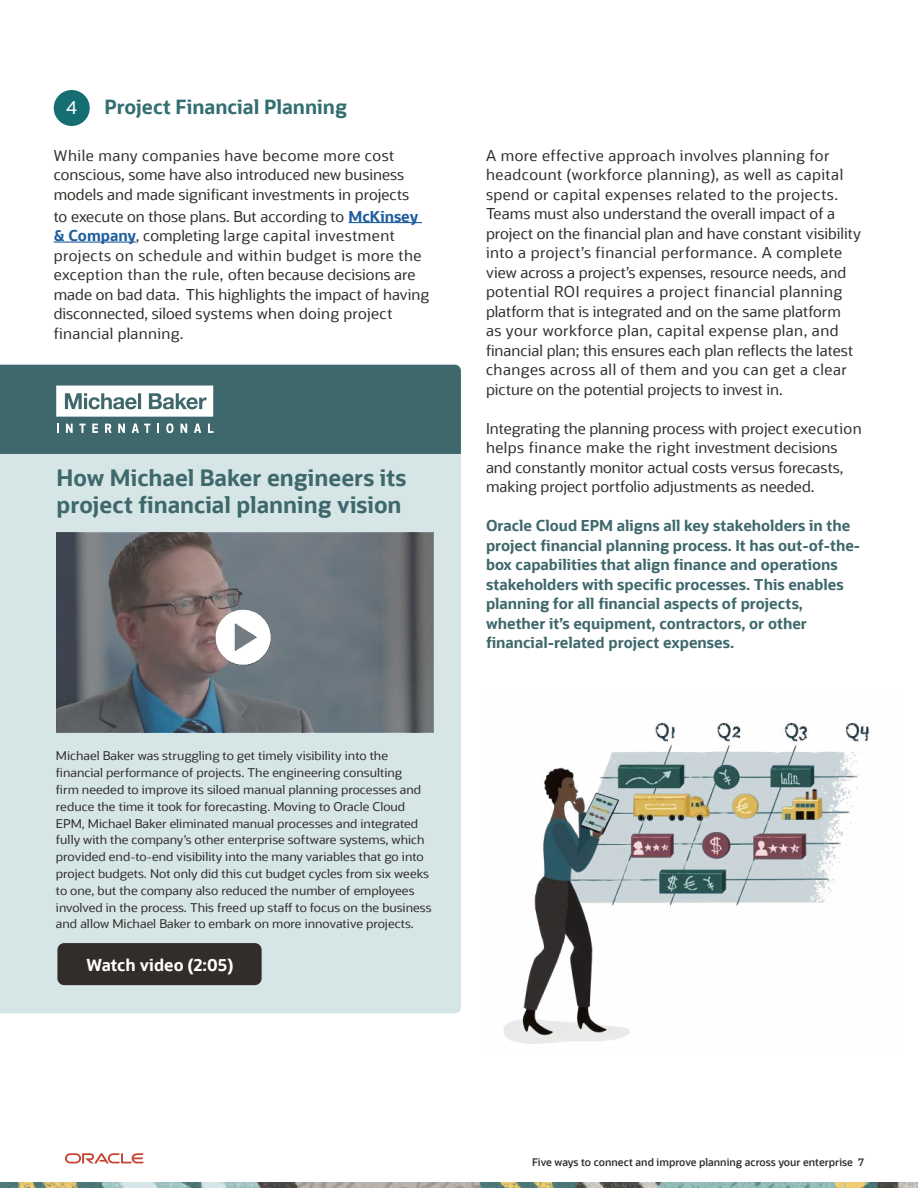
<style>
.page{position:relative;width:918px;height:1188px;background:#fff}
.page>*{position:absolute;margin:0;border:0;box-sizing:border-box;transform-origin:0 0}
.t1{font:700 22.5px/27px "Oracle Sans";color:#3e686c}
.t2{font:700 19.5px "Oracle Sans";color:#336e71}
.t3{font:18px "Oracle Sans";color:#fff}
.t4{font:700 16.5px "Oracle Sans";color:#fff}
.t5{font:15px/19.5px "Oracle Sans";letter-spacing:.01em;color:#312d2a}
.t6{font:700 15px/19.5px "Oracle Sans";color:#3e686c}
.t7{font:12px/16.8px "Oracle Sans";color:#302d2a;scale:1.04 1}
.t8{font:600 10.5px "Oracle Sans";color:#302d2a}
.s1{font-weight:700;color:#1f5d9e}
</style>
<div class="page">
<svg style="left:65px;top:1153px;width:79px;height:10px"></svg>
<img style="left:0;top:1182px;width:918px;height:6px">
<hr style="left:349px;top:222px;width:73px;height:1px;background:#1f5d9e">
<hr style="left:54px;top:242px;width:82px;height:1px;background:#1f5d9e">
<div style="left:54px;top:91px;width:35px;height:34px;background:#156f72;border-radius:50%"></div>
<div style="left:54px;top:90px;width:36px;height:36px;border:2px solid #156f72;border-radius:50%"></div>
<div style="left:0;top:454px;width:461px;height:559px;background:#d6e5e5"></div>
<svg style="left:0;top:365px;width:461px;height:89px;background:#52777b"></svg>
<div style="left:57px;top:943px;width:205px;height:42px;background:#312d2a;border-radius:7px"></div>
<svg style="left:57px;top:533px;width:376px;height:199px;background:#686b71"></svg>
<img style="left:211px;top:604px;width:65px;height:65px">
<img style="left:504px;top:722px;width:366px;height:322px">
<p class="t3" style="left:66px;top:99px;width:12px">4</p>
<h2 class="t2" style="left:104px;top:94px;width:244px">Project Financial Planning</h2>
<p class="t5" style="left:54px;top:147px;width:357px">While many companies have become more cost conscious, some have also introduced new business models and made signi昀椀cant investments in projects</p>
<p class="t5" style="left:54px;top:207px;width:377px">to execute on those plans. But according to <span class="s1">McKinsey &amp; Company</span>, completing large capital investment projects on schedule and within budget is more the exception than the rule, often because decisions are made on bad data. This highlights the impact of having disconnected, siloed systems when doing project financial planning.</p>
<h1 class="t1" style="left:57px;top:464px;width:351px">How Michael Baker engineers its project 昀椀nancial planning vision</h1>
<p class="t7" style="left:56px;top:748px;width:363px">Michael Baker was struggling to get timely visibility into the<br>昀椀nancial performance of projects. The engineering consulting<br>昀椀rm needed to improve its siloed manual planning processes and reduce the time it took for forecasting. Moving to Oracle Cloud EPM, Michael Baker eliminated manual processes and integrated fully with the company’s other enterprise software systems, which provided end-to-end visibility into the many variables that go into project budgets. Not only did this cut budget cycles from six weeks to one, but the company also reduced the number of employees involved in the process. This freed up sta昀昀 to focus on the business and allow Michael Baker to embark on more innovative projects.</p>
<p class="t4" style="left:86px;top:955px;width:148px">Watch video (2:05)</p>
<p class="t5" style="left:486px;top:147px;width:376px">A more effective approach involves planning for headcount (workforce planning), as well as capital spend or capital expenses related to the projects.<br>Teams must also understand the overall impact of a project on the 昀椀nancial plan and have constant visibility into a project’s financial performance. A complete view across a project’s expenses, resource needs, and potential ROI requires a project financial planning platform that is integrated and on the same platform<br>as your workforce plan, capital expense plan, and<br>昀椀nancial plan; this ensures each plan re昀氀ects the latest changes across all of them and you can get a clear picture on the potential projects to invest in.</p>
<p class="t5" style="left:486px;top:420px;width:377px">Integrating the planning process with project execution helps finance make the right investment decisions and constantly monitor actual costs versus forecasts, making project portfolio adjustments as needed.</p>
<p class="t6" style="left:486px;top:516px;width:376px">Oracle Cloud EPM aligns all key stakeholders in the project 昀椀nancial planning process. It has out-of-the&shy;box capabilities that align 昀椀nance and operations stakeholders with speci昀椀c processes. This enables planning for all 昀椀nancial aspects of projects, whether it’s equipment, contractors, or other<br>昀椀nancial-related project expenses.</p>
<p class="t8" style="left:532px;top:1158px;width:333px">Five ways to connect and improve planning across your enterprise 7</p>
</div>
